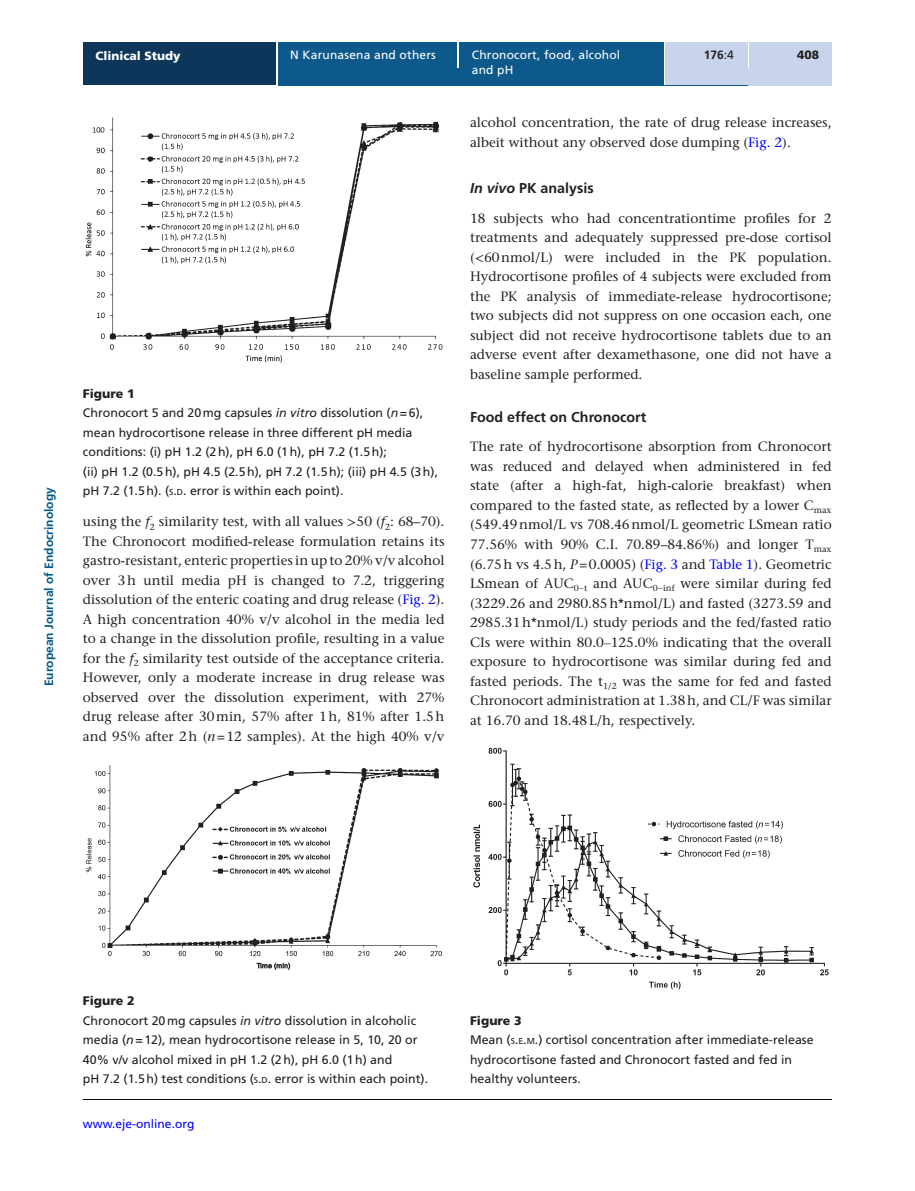
<style>
.page{position:relative;width:915px;height:1191px;background:#fff}
.page>*{position:absolute;margin:0;border:0;box-sizing:border-box;transform-origin:0 0}
.t1{font:700 14.25px "Frutiger LT Std";color:#231f20}
.t2{font:500 13.5px/19.5px "Stone Serif Std";color:#231f20;text-align:justify}
.t3{font:12.3px/19.5px "Frutiger LT Std";color:#231f20}
.t4{font:12px "Frutiger LT Std";letter-spacing:.015em;color:#fff}
.t5{font:700 12px "Frutiger LT Std";color:#00598b}
.t6{font:12px "Frutiger LT Std";color:#00f}
.t7{font:900 12px "Frutiger LT Std";color:#fff}
.t8{font:700 12px "Frutiger LT Std";color:#231f20}
.t9{font:900 12px "Frutiger LT Std";color:#231f20}
.s1{font-weight:400}
.s2{font-weight:900}
.s3{font-style:italic}
.s4{font-size:8.7px}
.s5{font-style:inherit}
.s6{font-family:"STIX General";font-weight:400}
.s7{color:#00f}
.s8{font-family:"Optima LT Std";font-weight:400}
</style>
<div class="page">
<div style="left:83px;top:43px;width:193px;height:42px;background:#0d365a"></div>
<div style="left:278px;top:51px;width:553px;height:34px;background:#0e598c"></div>
<div style="left:278px;top:43px;width:179px;height:8px;background:#0e598c"></div>
<hr style="left:457px;top:43px;width:2px;height:25px;background:#fff">
<div style="left:459px;top:43px;width:204px;height:42px;background:#0e598c"></div>
<hr style="left:663px;top:43px;width:2px;height:42px;background:#fff">
<div style="left:665px;top:43px;width:82px;height:42px;background:#c7d4ec"></div>
<div style="left:747px;top:68px;width:84px;height:17px;background:#c7d4ec"></div>
<hr style="left:747px;top:43px;width:2px;height:25px;background:#fff">
<div style="left:749px;top:43px;width:82px;height:25px;background:#c7d4ec"></div>
<hr style="left:83px;top:1099px;width:748px;height:1px;background:#040503">
<img style="left:85px;top:117px;width:357px;height:245px">
<img style="left:86px;top:765px;width:356px;height:205px">
<img style="left:473px;top:747px;width:356px;height:242px">
<p class="t5" style="left:42px;top:686px;width:200px;rotate:-90deg">European Journal of Endocrinology</p>
<p class="t7" style="left:95px;top:48px;width:87px">Clinical Study</p>
<p class="t4" style="left:290px;top:48px;width:147px">N Karunasena and others</p>
<p class="t4" style="left:471px;top:48px;width:150px">Chronocort, food, alcohol</p>
<p class="t8" style="left:703px;top:48px;width:32px">176<span class="s1">:4</span></p>
<p class="t9" style="left:797px;top:48px;width:24px">408</p>
<p class="t4" style="left:471px;top:63px;width:43px">and pH</p>
<p class="t3" style="left:83px;top:384px;width:356px"><span class="s2">Figure 1<br></span>Chronocort 5 and 20mg capsules <span class="s3">in vitro</span> dissolution (<span class="s3">n</span>=6), mean hydrocortisone release in three different pH media conditions: (i) pH 1.2 (2h), pH 6.0 (1h), pH 7.2 (1.5h);<br>(ii) pH 1.2 (0.5h), pH 4.5 (2.5h), pH 7.2 (1.5h); (iii) pH 4.5 (3h), pH 7.2 (1.5h). (<span class="s4">S</span><span class="s5">.</span><span class="s4">D</span><span class="s5">.</span> error is within each point).</p>
<p class="t2" style="left:83px;top:512px;width:363px">using the <span class="s3">f</span><sub>2</sub> similarity test, with all values <span class="s6">&gt;</span>50 (<span class="s3">f</span><sub>2</sub>: 68–70).<br>The Chronocort modified-release formulation retains its gastro-resistant, enteric properties in up to 20% v/v alcohol over 3h until media pH is changed to 7.2, triggering dissolution of the enteric coating and drug release (<span class="s7">Fig. 2</span>).<br>A high concentration 40% v/v alcohol in the media led to a change in the dissolution profile, resulting in a value for the <span class="s3">f</span><sub>2</sub> similarity test outside of the acceptance criteria.<br>However, only a moderate increase in drug release was observed over the dissolution experiment, with 27% drug release after 30min, 57% after 1h, 81% after 1.5h and 95% after 2h (<span class="s3">n</span>=12 samples). At the high 40% v/v</p>
<p class="t2" style="left:470px;top:113px;width:363px">alcohol concentration, the rate of drug release increases, albeit without any observed dose dumping (<span class="s7">Fig. 2</span>).</p>
<p class="t1" style="left:470px;top:180px;width:125px"><span class="s3">In vivo</span> PK analysis</p>
<p class="t2" style="left:470px;top:208px;width:363px">18 subjects who had concentrationtime profiles for 2 treatments and adequately suppressed pre-dose cortisol (<span class="s6">&lt;</span>60nmol/L) were included in the PK population.<br>Hydrocortisone profiles of 4 subjects were excluded from the PK analysis of immediate-release hydrocortisone; two subjects did not suppress on one occasion each, one subject did not receive hydrocortisone tablets due to an adverse event after dexamethasone, one did not have a baseline sample performed.</p>
<p class="t1" style="left:470px;top:409px;width:178px">Food effect on Chronocort</p>
<p class="t2" style="left:470px;top:437px;width:363px">The rate of hydrocortisone absorption from Chronocort was reduced and delayed when administered in fed state (after a high-fat, high-calorie breakfast) when compared to the fasted state, as reflected by a lower C<sub>max </sub>(549.49nmol/L vs 708.46nmol/L geometric LSmean ratio 77.56% with 90% C.I. 70.89–84.86%) and longer T<sub>max </sub>(6.75h vs 4.5h, <span class="s3">P</span>=0.0005) (<span class="s7">Fig. 3</span> and <span class="s7">Table 1</span>). Geometric LSmean of AUC<sub>0</sub><sub>−</sub><sub>t</sub> and AUC<sub>0</sub><sub>−</sub><sub>inf</sub> were similar during fed (3229.26 and 2980.85h*nmol/L) and fasted (3273.59 and 2985.31h*nmol/L) study periods and the fed/fasted ratio CIs were within 80.0<span class="s8">–</span>125.0% indicating that the overall exposure to hydrocortisone was similar during fed and fasted periods. The t<sub>1/2</sub> was the same for fed and fasted Chronocort administration at 1.38h, and CL/F was similar at 16.70 and 18.48L/h, respectively.</p>
<p class="t3" style="left:83px;top:991px;width:346px"><span class="s2">Figure 2<br></span>Chronocort 20mg capsules <span class="s3">in vitro</span> dissolution in alcoholic media (<span class="s3">n</span>=12), mean hydrocortisone release in 5, 10, 20 or 40% v/v alcohol mixed in pH 1.2 (2h), pH 6.0 (1h) and<br>pH 7.2 (1.5h) test conditions (<span class="s4">S</span><span class="s5">.</span><span class="s4">D</span><span class="s5">.</span> error is within each point).</p>
<p class="t6" style="left:83px;top:1117px;width:113px">www.eje-online.org</p>
<p class="t3" style="left:470px;top:1010px;width:345px"><span class="s2">Figure 3<br></span>Mean (<span class="s4">S</span><span class="s5">.</span><span class="s4">E</span><span class="s5">.</span><span class="s4">M</span><span class="s5">.</span>) cortisol concentration after immediate-release hydrocortisone fasted and Chronocort fasted and fed in healthy volunteers.</p>
</div>
